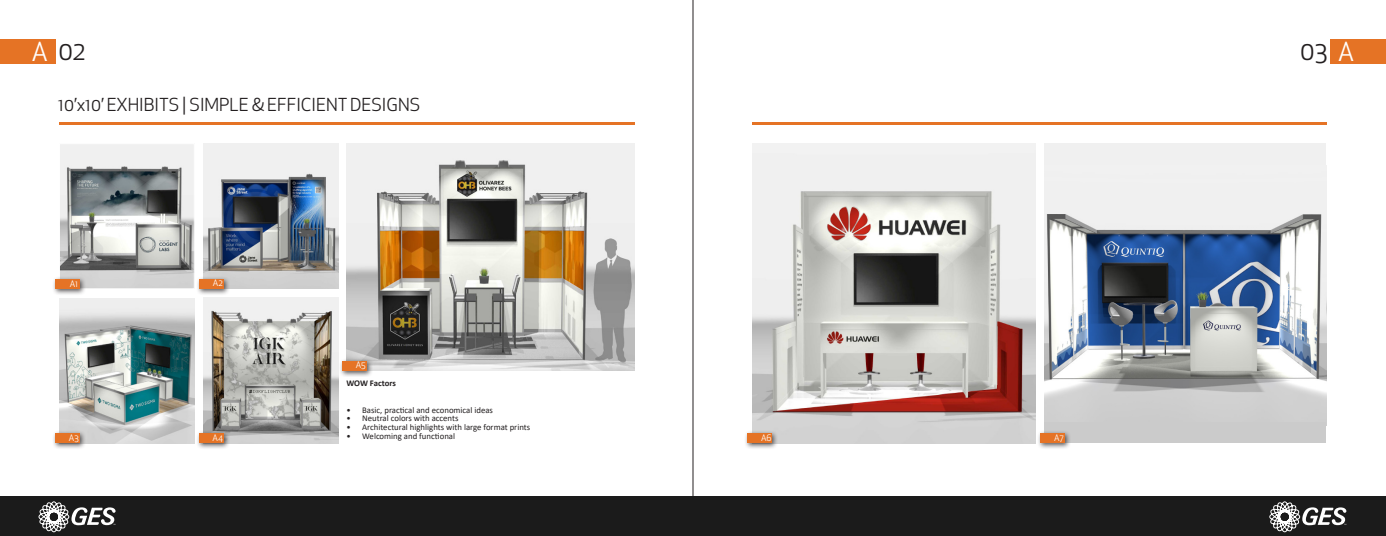
<style>
.page{position:relative;width:1386px;height:536px;background:#fff}
.page>*{position:absolute;margin:0;border:0;box-sizing:border-box;transform-origin:0 0}
.t1{font:25.38px "Apex New";color:#231f20}
.t2{font:17.5px "Apex New";color:#231f20}
.t3{font:8.75px "Calibri";color:#231f20}
.t4{font:8.75px "Apex New";color:#fff}
.t5{font:700 8.75px "Calibri";letter-spacing:-.01em;color:#231f20}
.s1{color:#fff}
</style>
<div class="page">
<div style="left:1045px;top:144px;width:281px;height:299px;background:#f0f0f0"></div>
<img style="left:1045px;top:214px;width:281px;height:208px">
<div style="left:1045px;top:422px;width:281px;height:21px;background:#cbcbcb"></div>
<hr style="left:59px;top:122px;width:576px;height:3px;background:#e57325">
<img style="left:346px;top:144px;width:289px;height:226px">
<img style="left:61px;top:145px;width:132px;height:142px">
<div style="left:59px;top:143px;width:136px;height:146px;border:1px solid #fff"></div>
<img style="left:204px;top:144px;width:134px;height:145px">
<img style="left:60px;top:298px;width:134px;height:145px">
<img style="left:204px;top:297px;width:134px;height:146px">
<img style="left:752px;top:144px;width:284px;height:299px">
<hr style="left:752px;top:122px;width:574px;height:2px;background:#e57325">
<hr style="left:693px;top:0;width:1px;height:536px;background:#231f20">
<div style="left:0;top:40px;width:55px;height:24px;background:#e57325"></div>
<div style="left:196px;top:276px;width:34px;height:19px;background:#231f20;opacity:.75"></div>
<div style="left:199px;top:279px;width:24px;height:10px;background:#e57325"></div>
<div style="left:196px;top:430px;width:34px;height:19px;background:#231f20;opacity:.75"></div>
<div style="left:199px;top:433px;width:24px;height:10px;background:#e57325"></div>
<div style="left:52px;top:430px;width:34px;height:19px;background:#231f20;opacity:.75"></div>
<div style="left:55px;top:433px;width:24px;height:10px;background:#e57325"></div>
<div style="left:52px;top:276px;width:34px;height:19px;background:#231f20;opacity:.75"></div>
<div style="left:55px;top:279px;width:24px;height:10px;background:#e57325"></div>
<div style="left:339px;top:357px;width:34px;height:20px;background:#231f20;opacity:.75"></div>
<div style="left:342px;top:360px;width:24px;height:10px;background:#e57325"></div>
<div style="left:745px;top:430px;width:34px;height:19px;background:#231f20;opacity:.75"></div>
<div style="left:748px;top:433px;width:24px;height:10px;background:#e57325"></div>
<div style="left:1037px;top:430px;width:34px;height:19px;background:#231f20;opacity:.75"></div>
<div style="left:1040px;top:433px;width:24px;height:10px;background:#e57325"></div>
<div style="left:1331px;top:40px;width:55px;height:24px;background:#e57325"></div>
<div style="left:0;top:496px;width:1386px;height:40px;background:#1b1b1b"></div>
<svg style="left:38px;top:501px;width:78px;height:31px"></svg>
<svg style="left:1269px;top:501px;width:77px;height:31px"></svg>
<p class="t1" style="left:32px;top:35px;width:55px"><span class="s1">A</span> 02</p>
<p class="t2" style="left:58px;top:93px;width:363px">10’x10’ EXHIBITS | SIMPLE &amp; EFFICIENT DESIGNS</p>
<p class="t4" style="left:70px;top:278px;width:10px">A1</p>
<p class="t4" style="left:213px;top:277px;width:11px">A2</p>
<p class="t4" style="left:69px;top:432px;width:11px">A3</p>
<p class="t4" style="left:213px;top:432px;width:12px">A4</p>
<p class="t4" style="left:356px;top:359px;width:11px">A5</p>
<p class="t5" style="left:346px;top:377px;width:51px">WOW Factors</p>
<p class="t3" style="left:346px;top:403px;width:148px">• Basic, practical and economical ideas</p>
<p class="t3" style="left:346px;top:412px;width:114px">• Neutral colors with accents</p>
<p class="t3" style="left:346px;top:421px;width:185px">• Architectural highlights with large format prints</p>
<p class="t3" style="left:346px;top:429px;width:110px">• Welcoming and functional</p>
<p class="t4" style="left:761px;top:432px;width:12px">A6</p>
<p class="t4" style="left:1054px;top:432px;width:11px">A7</p>
<p class="t1" style="left:1300px;top:35px;width:56px">03 <span class="s1">A</span></p>
</div>
